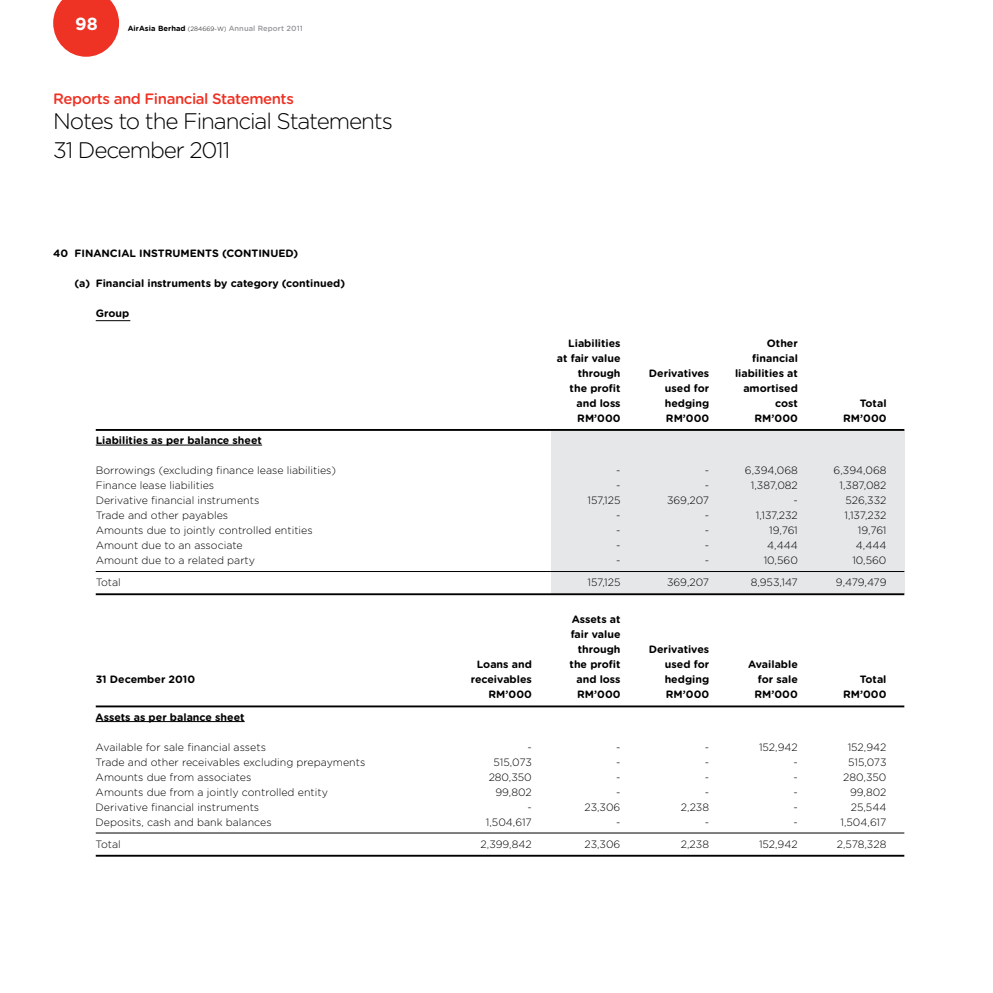
<style>
.page{position:relative;width:993px;height:993px;background:#fff}
.page>*{position:absolute;margin:0;border:0;box-sizing:border-box;transform-origin:0 0}
.t1{font:300 22.5px/28.8px "Gotham Rounded";letter-spacing:-.05em;color:#000}
.t2{font:700 17.5px "Gotham Rounded";color:#fff}
.t3{font:500 15px "Gotham Rounded";letter-spacing:-.03em;color:#ee3224}
.t4{font:300 10.62px "Gotham Rounded";color:#000}
.t5{font:700 10.62px "Gotham Rounded";color:#000}
.t6{font:500 7.5px "Gotham Rounded";letter-spacing:.01em;color:#939598}
.s1{font-weight:700;color:#000}
.s2{font-weight:300;font-size:6.25px;color:#000}
</style>
<div class="page">
<svg style="left:53px;top:0;width:66px;height:57px"></svg>
<div style="left:550px;top:429px;width:354px;height:164px;background:#e6e7e8"></div>
<hr style="left:96px;top:429px;width:808px;height:1px;background:#000">
<hr style="left:96px;top:444px;width:166px;height:1px;background:#000">
<hr style="left:96px;top:571px;width:808px;height:1px;background:#000">
<hr style="left:96px;top:593px;width:808px;height:2px;background:#000">
<hr style="left:96px;top:705px;width:808px;height:2px;background:#000">
<hr style="left:96px;top:721px;width:149px;height:1px;background:#000">
<hr style="left:96px;top:832px;width:808px;height:1px;background:#000">
<hr style="left:96px;top:854px;width:808px;height:2px;background:#000">
<hr style="left:96px;top:320px;width:34px;height:1px;background:#000">
<h2 class="t2" style="left:75px;top:11px;width:24px">98</h2>
<p class="t6" style="left:128px;top:23px;width:176px"><span class="s1">AirAsia Berhad</span> <span class="s2">(284669-W)</span> Annual Report 2011</p>
<h3 class="t3" style="left:53px;top:88px;width:242px">Reports and Financial Statements</h3>
<h1 class="t1" style="left:53px;top:106px;width:341px">Notes to the Financial Statements<br>31 December 2011</h1>
<p class="t5" style="left:53px;top:245px;width:94px">40 FINANCIAL INST</p>
<p class="t5" style="left:165px;top:245px;width:17px">RUMENTS</p>
<p class="t5" style="left:222px;top:245px;width:21px">(CONTINUED</p>
<p class="t5" style="left:293px;top:245px;width:6px">)</p>
<p class="t5" style="left:74px;top:275px;width:272px">(a) Financial instruments by category (continued)</p>
<p class="t5" style="left:96px;top:305px;width:35px">Group</p>
<p class="t5" style="left:574px;top:335px;width:47px">iabilities</p>
<p class="t5" style="left:766px;top:335px;width:33px">Other</p>
<p class="t5" style="left:556px;top:350px;width:65px">at fair value</p>
<p class="t5" style="left:752px;top:350px;width:47px">financial</p>
<p class="t5" style="left:577px;top:365px;width:62px">through D</p>
<p class="t5" style="left:657px;top:365px;width:54px">erivatives</p>
<p class="t5" style="left:734px;top:365px;width:64px">liabilities at</p>
<p class="t5" style="left:569px;top:380px;width:52px">the profit</p>
<p class="t5" style="left:664px;top:380px;width:46px">used for</p>
<p class="t5" style="left:743px;top:380px;width:56px">amortised</p>
<p class="t5" style="left:576px;top:395px;width:46px">and loss</p>
<p class="t5" style="left:664px;top:395px;width:46px">hedging</p>
<p class="t5" style="left:775px;top:395px;width:24px">cost</p>
<p class="t5" style="left:859px;top:395px;width:28px">Total</p>
<p class="t5" style="left:577px;top:410px;width:45px">RM’000</p>
<p class="t5" style="left:665px;top:410px;width:45px">RM’000</p>
<p class="t5" style="left:754px;top:410px;width:45px">RM’000</p>
<p class="t5" style="left:843px;top:410px;width:45px">RM’000</p>
<p class="t5" style="left:96px;top:432px;width:168px">Liabilities as per balance sheet</p>
<p class="t4" style="left:96px;top:463px;width:242px">Borrowings (excluding finance lease liabilities)</p>
<p class="t4" style="left:616px;top:463px;width:6px">-</p>
<p class="t4" style="left:704px;top:463px;width:6px">-</p>
<p class="t4" style="left:744px;top:463px;width:54px">6,394,068</p>
<p class="t4" style="left:833px;top:463px;width:54px">6,394,068</p>
<p class="t4" style="left:96px;top:478px;width:120px">Finance lease liabilities</p>
<p class="t4" style="left:616px;top:478px;width:6px">-</p>
<p class="t4" style="left:704px;top:478px;width:6px">-</p>
<p class="t4" style="left:750px;top:478px;width:48px">1,387,082</p>
<p class="t4" style="left:839px;top:478px;width:48px">1,387,082</p>
<p class="t4" style="left:96px;top:493px;width:165px">Derivative financial instruments</p>
<p class="t4" style="left:587px;top:493px;width:35px">157,125</p>
<p class="t4" style="left:667px;top:493px;width:44px">369,207</p>
<p class="t4" style="left:793px;top:493px;width:6px">-</p>
<p class="t4" style="left:845px;top:493px;width:43px">526,332</p>
<p class="t4" style="left:96px;top:508px;width:134px">Trade and other payables</p>
<p class="t4" style="left:616px;top:508px;width:6px">-</p>
<p class="t4" style="left:704px;top:508px;width:6px">-</p>
<p class="t4" style="left:755px;top:508px;width:43px">1,137,232</p>
<p class="t4" style="left:844px;top:508px;width:43px">1,137,232</p>
<p class="t4" style="left:96px;top:523px;width:218px">Amounts due to jointly controlled entities</p>
<p class="t4" style="left:616px;top:523px;width:6px">-</p>
<p class="t4" style="left:704px;top:523px;width:6px">-</p>
<p class="t4" style="left:768px;top:523px;width:30px">19,761</p>
<p class="t4" style="left:857px;top:523px;width:30px">19,761</p>
<p class="t4" style="left:96px;top:538px;width:148px">Amount due to an associate</p>
<p class="t4" style="left:616px;top:538px;width:6px">-</p>
<p class="t4" style="left:704px;top:538px;width:6px">-</p>
<p class="t4" style="left:767px;top:538px;width:32px">4,444</p>
<p class="t4" style="left:855px;top:538px;width:32px">4,444</p>
<p class="t4" style="left:96px;top:553px;width:161px">Amount due to a related party</p>
<p class="t4" style="left:616px;top:553px;width:6px">-</p>
<p class="t4" style="left:704px;top:553px;width:6px">-</p>
<p class="t4" style="left:763px;top:553px;width:36px">10,560</p>
<p class="t4" style="left:852px;top:553px;width:36px">10,560</p>
<p class="t4" style="left:96px;top:575px;width:27px">Total</p>
<p class="t4" style="left:587px;top:575px;width:35px">157,125</p>
<p class="t4" style="left:667px;top:575px;width:44px">369,207</p>
<p class="t4" style="left:750px;top:575px;width:49px">8,953,147</p>
<p class="t4" style="left:835px;top:575px;width:52px">9,479,479</p>
<p class="t5" style="left:571px;top:611px;width:50px">Assets at</p>
<p class="t5" style="left:570px;top:626px;width:51px">fair value</p>
<p class="t5" style="left:577px;top:641px;width:62px">through D</p>
<p class="t5" style="left:657px;top:641px;width:54px">erivatives</p>
<p class="t5" style="left:483px;top:656px;width:50px">oans and</p>
<p class="t5" style="left:569px;top:656px;width:52px">the profit</p>
<p class="t5" style="left:664px;top:656px;width:46px">used for</p>
<p class="t5" style="left:747px;top:656px;width:51px">Available</p>
<p class="t5" style="left:96px;top:671px;width:101px">31 December 2010</p>
<p class="t5" style="left:470px;top:671px;width:63px">receivables</p>
<p class="t5" style="left:576px;top:671px;width:46px">and loss</p>
<p class="t5" style="left:664px;top:671px;width:46px">hedging</p>
<p class="t5" style="left:757px;top:671px;width:41px">for sale</p>
<p class="t5" style="left:859px;top:671px;width:28px">Total</p>
<p class="t5" style="left:488px;top:686px;width:45px">RM’000</p>
<p class="t5" style="left:577px;top:686px;width:45px">RM’000</p>
<p class="t5" style="left:665px;top:686px;width:45px">RM’000</p>
<p class="t5" style="left:754px;top:686px;width:45px">RM’000</p>
<p class="t5" style="left:843px;top:686px;width:45px">RM’000</p>
<p class="t5" style="left:96px;top:708px;width:150px">Assets as per balance sheet</p>
<p class="t4" style="left:96px;top:739px;width:172px">Available for sale financial assets</p>
<p class="t4" style="left:527px;top:739px;width:6px">-</p>
<p class="t4" style="left:616px;top:739px;width:6px">-</p>
<p class="t4" style="left:704px;top:739px;width:6px">-</p>
<p class="t4" style="left:758px;top:739px;width:40px">152,942</p>
<p class="t4" style="left:847px;top:739px;width:40px">152,942</p>
<p class="t4" style="left:96px;top:754px;width:271px">Trade and other receivables excluding prepayments</p>
<p class="t4" style="left:493px;top:754px;width:40px">515,073</p>
<p class="t4" style="left:616px;top:754px;width:6px">-</p>
<p class="t4" style="left:704px;top:754px;width:6px">-</p>
<p class="t4" style="left:793px;top:754px;width:6px">-</p>
<p class="t4" style="left:847px;top:754px;width:40px">515,073</p>
<p class="t4" style="left:96px;top:769px;width:157px">Amounts due from associates</p>
<p class="t4" style="left:488px;top:769px;width:45px">280,350</p>
<p class="t4" style="left:616px;top:769px;width:6px">-</p>
<p class="t4" style="left:704px;top:769px;width:6px">-</p>
<p class="t4" style="left:793px;top:769px;width:6px">-</p>
<p class="t4" style="left:843px;top:769px;width:45px">280,350</p>
<p class="t4" style="left:96px;top:784px;width:234px">Amounts due from a jointly controlled entity</p>
<p class="t4" style="left:495px;top:784px;width:38px">99,802</p>
<p class="t4" style="left:616px;top:784px;width:6px">-</p>
<p class="t4" style="left:704px;top:784px;width:6px">-</p>
<p class="t4" style="left:793px;top:784px;width:6px">-</p>
<p class="t4" style="left:849px;top:784px;width:38px">99,802</p>
<p class="t4" style="left:96px;top:799px;width:165px">Derivative financial instruments</p>
<p class="t4" style="left:527px;top:799px;width:6px">-</p>
<p class="t4" style="left:584px;top:799px;width:38px">23,306</p>
<p class="t4" style="left:680px;top:799px;width:30px">2,238</p>
<p class="t4" style="left:793px;top:799px;width:6px">-</p>
<p class="t4" style="left:850px;top:799px;width:37px">25,544</p>
<p class="t4" style="left:96px;top:814px;width:177px">Deposits, cash and bank balances</p>
<p class="t4" style="left:485px;top:814px;width:47px">1,504,617</p>
<p class="t4" style="left:616px;top:814px;width:6px">-</p>
<p class="t4" style="left:704px;top:814px;width:6px">-</p>
<p class="t4" style="left:793px;top:814px;width:6px">-</p>
<p class="t4" style="left:840px;top:814px;width:47px">1,504,617</p>
<p class="t4" style="left:96px;top:836px;width:27px">Total</p>
<p class="t4" style="left:480px;top:836px;width:53px">2,399,842</p>
<p class="t4" style="left:584px;top:836px;width:38px">23,306</p>
<p class="t4" style="left:680px;top:836px;width:30px">2,238</p>
<p class="t4" style="left:758px;top:836px;width:40px">152,942</p>
<p class="t4" style="left:836px;top:836px;width:51px">2,578,328</p>
</div>
